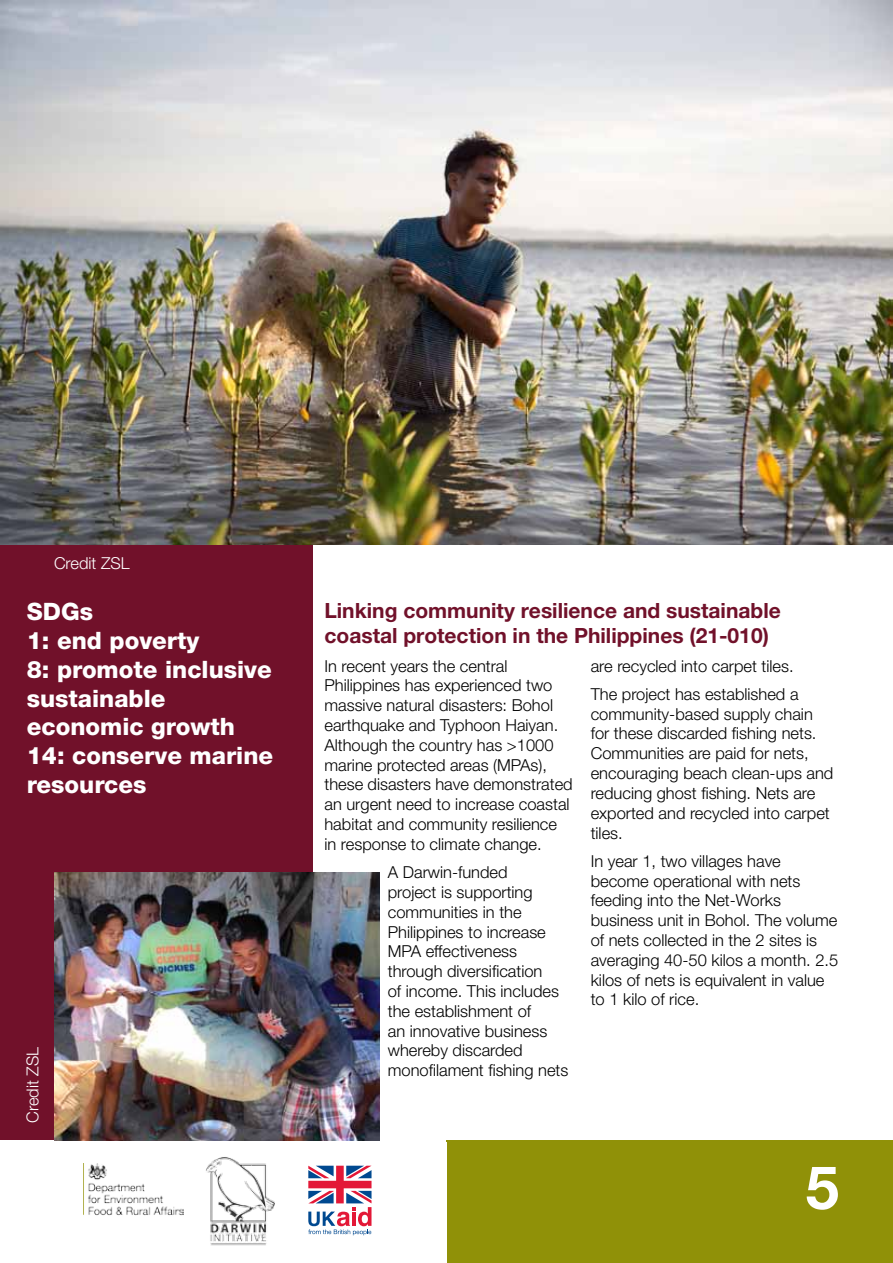
<style>
.page{position:relative;width:893px;height:1263px;background:#fff}
.page>*{position:absolute;margin:0;border:0;box-sizing:border-box;transform-origin:0 0}
.t1{font:700 60px "Helvetica Neue";color:#fff}
.t2{font:800 24px/28.8px "Helvetica Neue LT Pro";color:#fff}
.t3{font:700 21px/25.2px "Helvetica Neue LT Pro";color:#71112a}
.t4{font:300 16.5px/19.8px "Helvetica Neue LT Pro";color:#000}
.t5{font:300 16.5px "Helvetica Neue LT Pro";color:#fff}
</style>
<div class="page">
<div style="left:446px;top:1140px;width:447px;height:123px;background:#909108"></div>
<img style="left:88px;top:1163px;width:96px;height:53px">
<svg style="left:308px;top:1166px;width:63px;height:69px"></svg>
<img style="left:206px;top:1157px;width:69px;height:89px">
<div style="left:0;top:544px;width:313px;height:596px;background:#71112a"></div>
<img style="left:0;top:0;width:893px;height:544px">
<img style="left:54px;top:872px;width:325px;height:268px">
<p class="t5" style="left:54px;top:553px;width:77px">Credit ZSL</p>
<h2 class="t2" style="left:27px;top:597px;width:248px">SDGs<br>1: end poverty<br>8: promote inclusive sustainable economic growth<br>14: conserve marine resources</h2>
<p class="t5" style="left:23px;top:1123px;width:77px;rotate:-90deg">Credit ZSL</p>
<p class="t3" style="left:324px;top:597px;width:458px">Linking community resilience and sustainable coastal protection in the Philippines (21-010)</p>
<p class="t4" style="left:324px;top:655px;width:250px">In recent years the central<br>Philippines has experienced two massive natural disasters: Bohol earthquake and Typhoon Haiyan.<br>Although the country has &gt;1000 marine protected areas (MPAs), these disasters have demonstrated an urgent need to increase coastal habitat and community resilience in response to climate change.</p>
<p class="t4" style="left:388px;top:862px;width:182px">A Darwin-funded<br>project is supporting communities in the<br>Philippines to increase<br>MPA effectiveness through diversification<br>of income. This includes the establishment of<br>an innovative business whereby discarded monofilament fishing nets</p>
<p class="t4" style="left:591px;top:651px;width:209px;line-height:28.3px">are recycled into carpet tiles.<br>The project has established a</p>
<p class="t4" style="left:591px;top:703px;width:244px">community-based supply chain for these discarded fishing nets.<br>Communities are paid for nets, encouraging beach clean-ups and reducing ghost fishing. Nets are exported and recycled into carpet tiles.</p>
<p class="t4" style="left:591px;top:851px;width:249px">In year 1, two villages have become operational with nets feeding into the Net-Works business unit in Bohol. The volume of nets collected in the 2 sites is averaging 40-50 kilos a month. 2.5 kilos of nets is equivalent in value to 1 kilo of rice.</p>
<h1 class="t1" style="left:806px;top:1150px;width:35px">5</h1>
</div>
